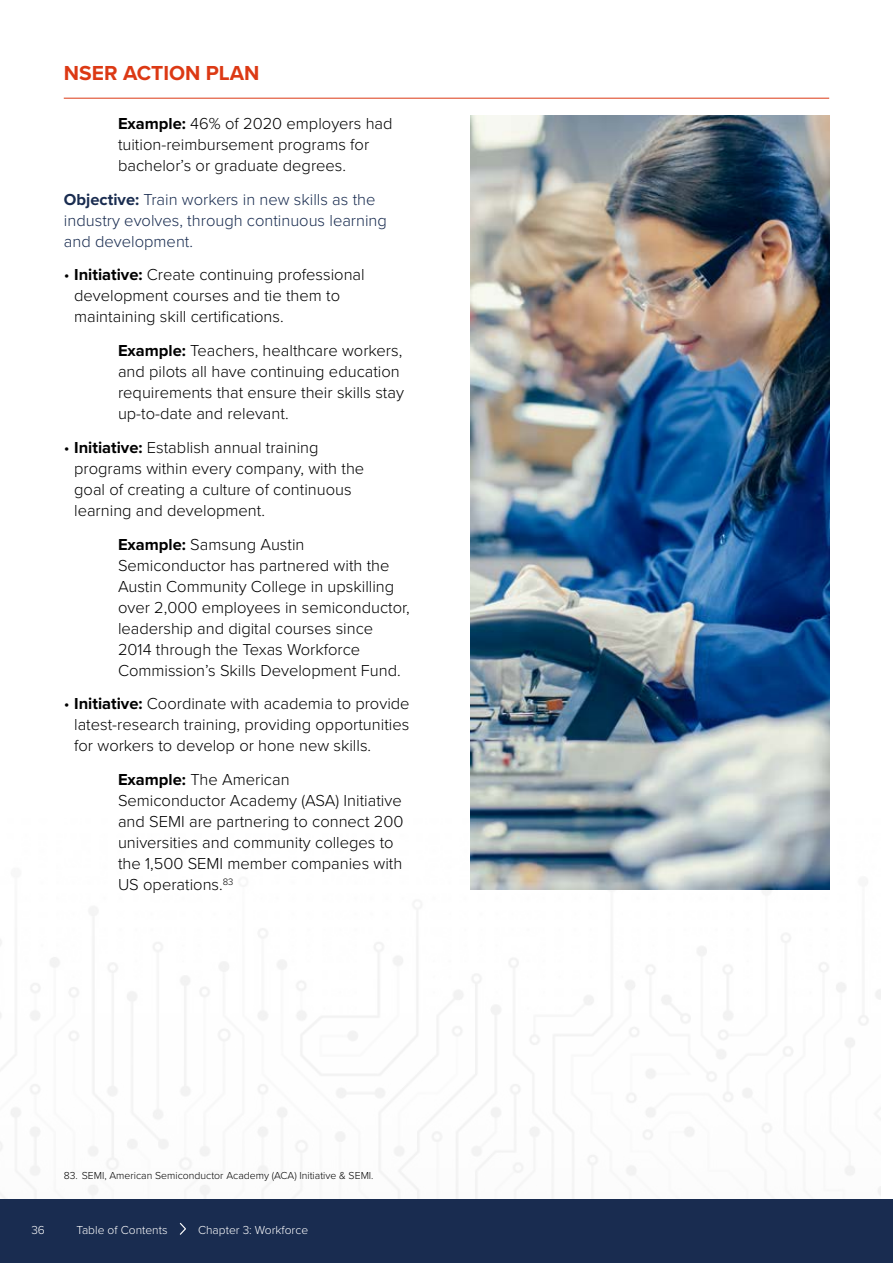
<style>
.page{position:relative;width:893px;height:1263px;background:#fff}
.page>*{position:absolute;margin:0;border:0;box-sizing:border-box;transform-origin:0 0}
.t1{font:700 21px "Proxima Nova";color:#dc3914}
.t2{font:300 16.5px/21px "Proxima Nova";color:#000}
.t3{font:300 16.5px/21px "Proxima Nova";color:#192c50}
.t4{font:300 12px "Proxima Nova";color:#fff}
.t5{font:300 10.5px "Proxima Nova";color:#000}
.s1{font-weight:700}
</style>
<div class="page">
<img style="left:0;top:819px;width:880px;height:380px">
<img style="left:471px;top:116px;width:358px;height:774px">
<div style="left:0;top:1199px;width:893px;height:64px;background:#192c50"></div>
<hr style="left:64px;top:98px;width:765px;height:1px;background:#dc3914">
<svg style="left:179px;top:1222px;width:7px;height:13px"></svg>
<p class="t1" style="left:64px;top:61px;width:197px">NSER ACTION PLAN</p>
<p class="t2" style="left:118px;top:113px;width:276px"><span class="s1">Example:</span> 46% of 2020 employers had tuition-reimbursement programs for bachelor’s or graduate degrees.</p>
<p class="t3" style="left:64px;top:189px;width:324px"><span class="s1">Objective:</span> Train workers in new skills as the industry evolves, through continuous learning and development.</p>
<p class="t2" style="left:74px;top:265px;width:292px;text-indent:-10px">• <span class="s1">Initiative:</span> Create continuing professional development courses and tie them to maintaining skill certifications.</p>
<p class="t2" style="left:118px;top:340px;width:287px"><span class="s1">Example:</span> Teachers, healthcare workers, and pilots all have continuing education requirements that ensure their skills stay up-to-date and relevant.</p>
<p class="t2" style="left:74px;top:437px;width:292px;text-indent:-10px">• <span class="s1">Initiative:</span> Establish annual training programs within every company, with the goal of creating a culture of continuous learning and development.</p>
<p class="t2" style="left:118px;top:534px;width:293px"><span class="s1">Example:</span> Samsung Austin Semiconductor has partnered with the Austin Community College in upskilling over 2,000 employees in semiconductor, leadership and digital courses since 2014 through the Texas Workforce Commission’s Skills Development Fund.</p>
<p class="t2" style="left:74px;top:694px;width:337px;text-align:justify;text-indent:-10px">• <span class="s1">Initiative:</span> Coordinate with academia to provide latest-research training, providing opportunities for workers to develop or hone new skills.</p>
<p class="t2" style="left:118px;top:769px;width:287px"><span class="s1">Example:</span> The American<br>Semiconductor Academy (ASA) Initiative and SEMI are partnering to connect 200 universities and community colleges to the 1,500 SEMI member companies with<br>US operations.<sup>83</sup></p>
<p class="t4" style="left:31px;top:1222px;width:15px">36</p>
<p class="t5" style="left:64px;top:1169px;width:311px">83. SEMI, American Semiconductor Academy (ACA) Initiative &amp; SEMI.</p>
<p class="t4" style="left:77px;top:1222px;width:93px">Table of Contents</p>
<p class="t4" style="left:198px;top:1222px;width:112px">Chapter 3: Workforce</p>
</div>
